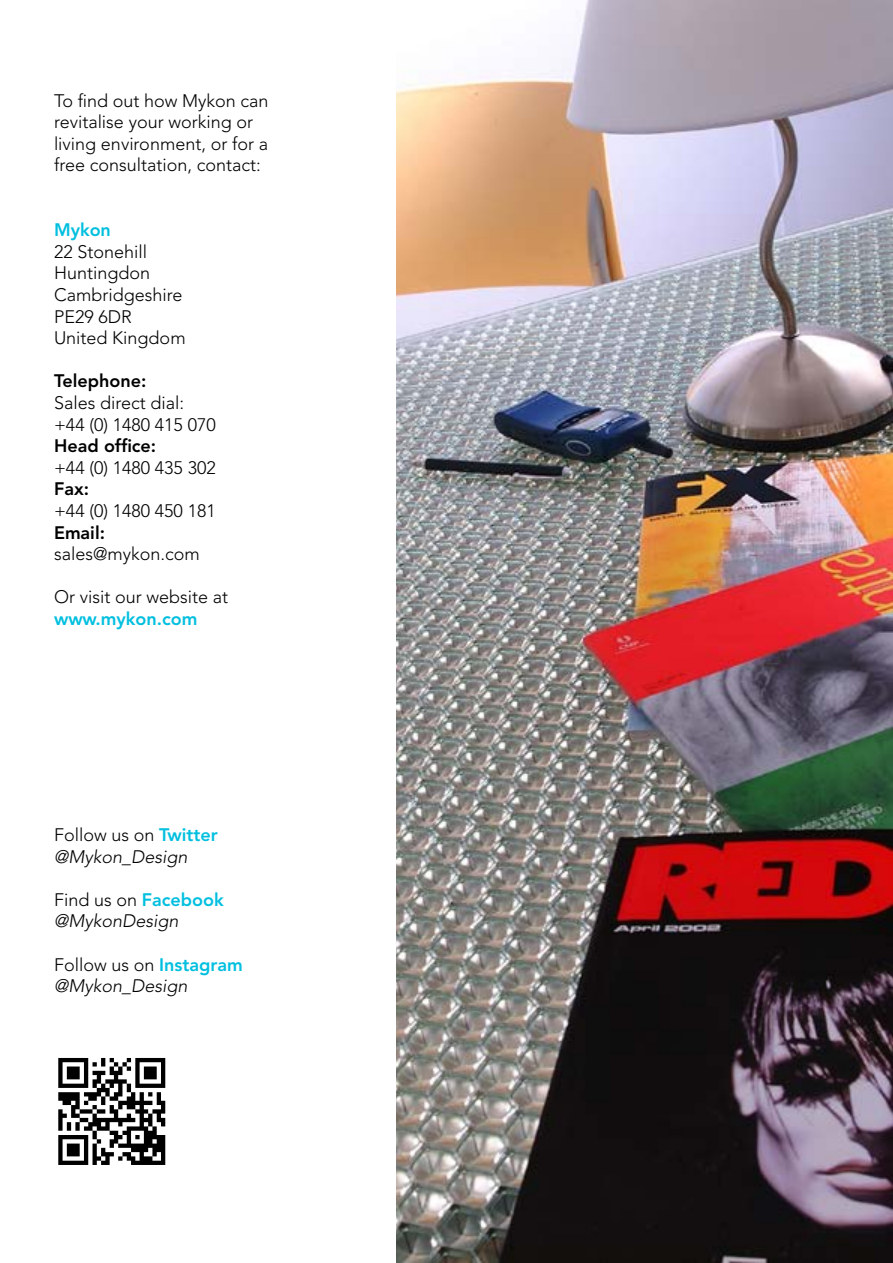
<style>
.page{position:relative;width:893px;height:1263px;background:#fff}
.page>*{position:absolute;margin:0;border:0;box-sizing:border-box;transform-origin:0 0}
.t1{font:300 18px/21.6px "Avenir LT Std";color:#000}
.t2{font:italic 300 18px/21.6px "Avenir LT Std";color:#000}
.t3{font:800 18px "Avenir LT Std";color:#000}
.t4{font:800 18px "Avenir LT Std";color:#00bfdf}
.s1{font-style:normal}
.s2{font-weight:800;font-style:normal;color:#00bfdf}
</style>
<div class="page">
<svg style="left:58px;top:1058px;width:107px;height:107px"></svg>
<img style="left:396px;top:0;width:497px;height:1263px">
<p class="t1" style="left:54px;top:90px;width:216px">To find out how Mykon can revitalise your working or living environment, or for a free consultation, contact:</p>
<p class="t4" style="left:54px;top:219px;width:58px">Mykon</p>
<p class="t1" style="left:54px;top:241px;width:133px">22 Stonehill<br>Huntingdon<br>Cambridgeshire<br>PE29 6DR<br>United Kingdom</p>
<p class="t3" style="left:54px;top:370px;width:94px">Telephone:</p>
<p class="t1" style="left:54px;top:392px;width:163px">Sales direct dial: +44 (0) 1480 415 070</p>
<p class="t3" style="left:54px;top:435px;width:104px">Head office:</p>
<p class="t1" style="left:54px;top:457px;width:163px">+44 (0) 1480 435 302</p>
<p class="t3" style="left:54px;top:478px;width:36px">Fax:</p>
<p class="t1" style="left:54px;top:500px;width:163px">+44 (0) 1480 450 181</p>
<p class="t3" style="left:54px;top:522px;width:53px">Email:</p>
<p class="t1" style="left:54px;top:543px;width:147px">sales@mykon.com</p>
<p class="t1" style="left:54px;top:586px;width:176px">Or visit our website at</p>
<p class="t4" style="left:54px;top:608px;width:145px">www.mykon.com</p>
<p class="t2" style="left:54px;top:824px;width:165px"><span class="s1">Follow us on</span> <span class="s2">Twitter </span>@Mykon_Design</p>
<p class="t2" style="left:54px;top:889px;width:171px"><span class="s1">Find us on</span> <span class="s2">Facebook </span>@MykonDesign</p>
<p class="t2" style="left:54px;top:954px;width:190px"><span class="s1">Follow us on</span> <span class="s2">Instagram </span>@Mykon_Design</p>
</div>
